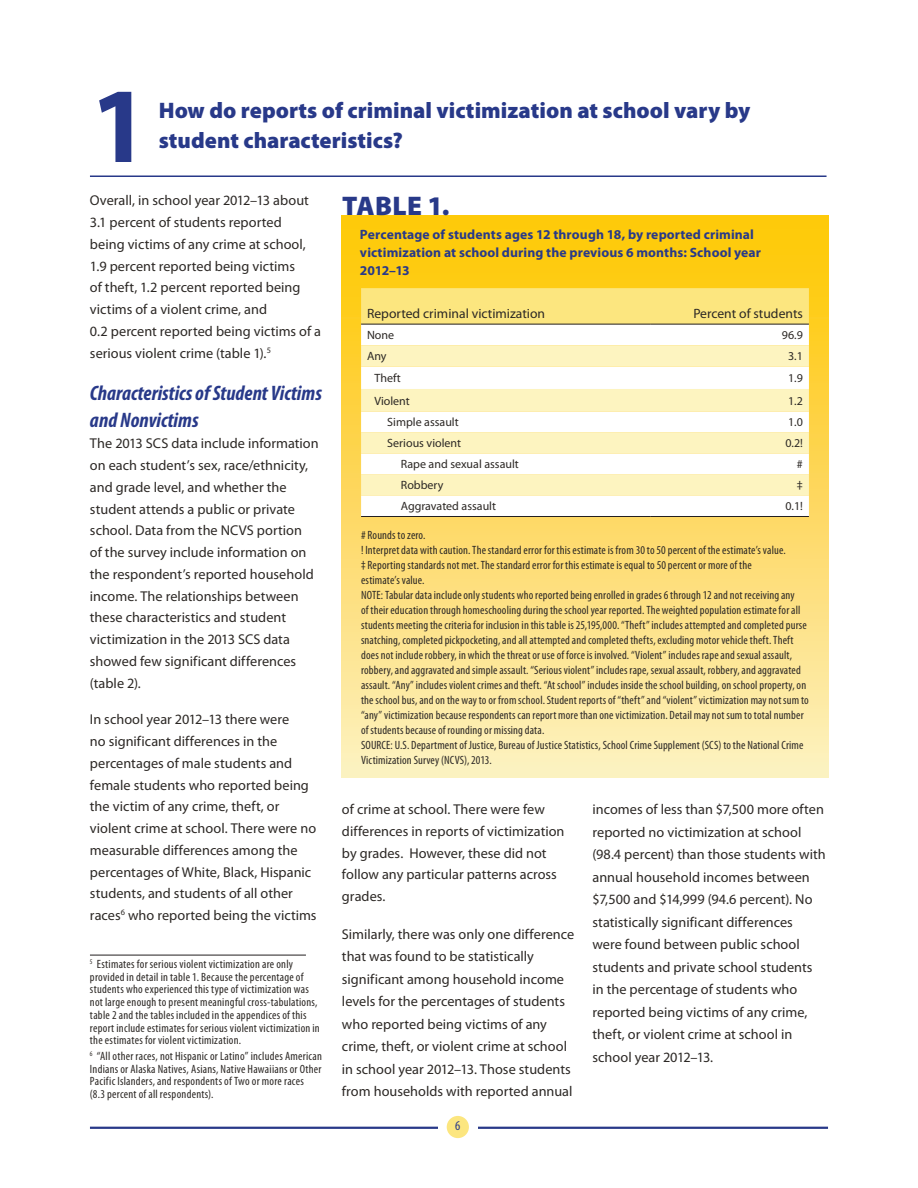
<style>
.page{position:relative;width:918px;height:1188px;background:#fff}
.page>*{position:absolute;margin:0;border:0;box-sizing:border-box;transform-origin:0 0}
.t1{font:700 108px "Myriad Pro";color:#283989}
.t2{font:900 27px "Myriad Pro";letter-spacing:.01em;color:#283989}
.t3{font:900 22.5px/30px "Myriad Pro";color:#283989}
.t4{font:italic 700 condensed 21px/27px "Myriad Pro";color:#283989}
.t5{font:14.25px/21.8px "Myriad Pro";letter-spacing:.005em;color:#2c2825}
.t6{font:700 13.5px/18px "Myriad Pro";letter-spacing:.01em;color:#283989}
.t7{font:13.5px "Myriad Pro";color:#2c2825}
.t8{font:condensed 13.5px "Myriad Pro";color:#283989}
.t9{font:condensed 12px/15px "Myriad Pro";letter-spacing:.015em;color:#2c2825}
.t10{font:12px "Myriad Pro";color:#2c2825}
</style>
<div class="page">
<hr style="left:90px;top:1127px;width:738px;height:2px;background:#283989">
<div style="left:438px;top:1124px;width:39px;height:6px;background:#fff"></div>
<div style="left:447px;top:1116px;width:22px;height:22px;background:#fce67f;border-radius:50%"></div>
<hr style="left:90px;top:176px;width:737px;height:1px;background:#283989">
<hr style="left:90px;top:955px;width:216px;height:1px;background:#231f20">
<div style="left:342px;top:215px;width:486px;height:562px;background:linear-gradient(to bottom,#ffc500,#fdeebf)"></div>
<div style="left:361px;top:288px;width:448px;height:36px;background:#fce67f"></div>
<svg style="left:361px;top:325px;width:448px;height:191px"></svg>
<svg style="left:361px;top:345px;width:448px;height:150px;fill:#fdf4c0"></svg>
<hr style="left:361px;top:516px;width:289px;height:1px;background:#231f20">
<hr style="left:650px;top:516px;width:159px;height:1px;background:#231f20">
<hr style="left:361px;top:324px;width:289px;height:1px;background:#231f20">
<hr style="left:650px;top:324px;width:159px;height:1px;background:#231f20">
<h2 class="t1" style="left:90px;top:55px;width:61px">1</h2>
<h2 class="t3" style="left:159px;top:95px;width:593px">How do reports of criminal victimization at school vary by student characteristics?</h2>
<p class="t5" style="left:90px;top:190px;width:233px">Overall, in school year 2012–13 about 3.1 percent of students reported<br>being victims of any crime at school, 1.9 percent reported being victims<br>of theft, 1.2 percent reported being victims of a violent crime, and<br>0.2 percent reported being victims of a serious violent crime (table 1).<sup>5</sup></p>
<h3 class="t4" style="left:90px;top:379px;width:234px">Characteristics of Student Victims and Nonvictims</h3>
<p class="t5" style="left:90px;top:433px;width:230px">The 2013 SCS data include information on each student’s sex, race/ethnicity, and grade level, and whether the student attends a public or private school. Data from the NCVS portion<br>of the survey include information on the respondent’s reported household income. The relationships between these characteristics and student victimization in the 2013 SCS data showed few significant differences (table 2).</p>
<p class="t5" style="left:90px;top:709px;width:228px">In school year 2012–13 there were<br>no significant differences in the percentages of male students and female students who reported being the victim of any crime, theft, or violent crime at school. There were no measurable differences among the percentages of White, Black, Hispanic students, and students of all other races<sup>6</sup> who reported being the victims</p>
<p class="t9" style="left:90px;top:957px;width:231px;line-height:12.8px"><sup>5</sup> Estimates for serious violent victimization are only provided in detail in table 1. Because the percentage of students who experienced this type of victimization was not large enough to present meaningful cross-tabulations, table 2 and the tables included in the appendices of this report include estimates for serious violent victimization in the estimates for violent victimization.</p>
<p class="t9" style="left:90px;top:1049px;width:234px;line-height:12.8px"><sup>6</sup> “All other races, not Hispanic or Latino” includes American Indians or Alaska Natives, Asians, Native Hawaiians or Other Pacific Islanders, and respondents of Two or more races<br>(8.3 percent of all respondents).</p>
<p class="t2" style="left:342px;top:191px;width:109px">TABLE 1.</p>
<p class="t6" style="left:360px;top:225px;width:403px">Percentage of students ages 12 through 18, by reported criminal victimization at school during the previous 6 months: School year<br>2012–13</p>
<p class="t7" style="left:367px;top:305px;width:180px">Reported criminal victimization</p>
<p class="t7" style="left:693px;top:305px;width:111px">Percent of students</p>
<p class="t10" style="left:367px;top:328px;width:29px">None</p>
<p class="t10" style="left:782px;top:328px;width:22px">96.9</p>
<p class="t10" style="left:367px;top:349px;width:21px">Any</p>
<p class="t10" style="left:788px;top:349px;width:16px">3.1</p>
<p class="t10" style="left:375px;top:371px;width:28px">Theft</p>
<p class="t10" style="left:788px;top:371px;width:16px">1.9</p>
<p class="t10" style="left:375px;top:393px;width:37px">Violent</p>
<p class="t10" style="left:788px;top:393px;width:16px">1.2</p>
<p class="t10" style="left:387px;top:415px;width:73px">Simple assault</p>
<p class="t10" style="left:788px;top:415px;width:16px">1.0</p>
<p class="t10" style="left:387px;top:436px;width:75px">Serious violent</p>
<p class="t10" style="left:785px;top:436px;width:19px">0.2!</p>
<p class="t10" style="left:401px;top:457px;width:120px">Rape and sexual assault</p>
<p class="t10" style="left:797px;top:457px;width:7px">#</p>
<p class="t10" style="left:401px;top:478px;width:44px">Robbery</p>
<p class="t10" style="left:797px;top:478px;width:7px">‡</p>
<p class="t10" style="left:401px;top:499px;width:97px">Aggravated assault</p>
<p class="t10" style="left:785px;top:499px;width:19px">0.1!</p>
<p class="t9" style="left:361px;top:527px;width:449px"># Rounds to zero.<br>! Interpret data with caution. The standard error for this estimate is from 30 to 50 percent of the estimate’s value.<br>‡ Reporting standards not met. The standard error for this estimate is equal to 50 percent or more of the<br>estimate’s value.<br>NOTE: Tabular data include only students who reported being enrolled in grades 6 through 12 and not receiving any<br>of their education through homeschooling during the school year reported. The weighted population estimate for all students meeting the criteria for inclusion in this table is 25,195,000. “Theft” includes attempted and completed purse snatching, completed pickpocketing, and all attempted and completed thefts, excluding motor vehicle theft. Theft does not include robbery, in which the threat or use of force is involved. “Violent” includes rape and sexual assault, robbery, and aggravated and simple assault. “Serious violent” includes rape, sexual assault, robbery, and aggravated assault. “Any” includes violent crimes and theft. “At school” includes inside the school building, on school property, on the school bus, and on the way to or from school. Student reports of “theft” and “violent” victimization may not sum to “any” victimization because respondents can report more than one victimization. Detail may not sum to total number of students because of rounding or missing data.<br>SOURCE: U.S. Department of Justice, Bureau of Justice Statistics, School Crime Supplement (SCS) to the National Crime Victimization Survey (NCVS), 2013.</p>
<p class="t5" style="left:342px;top:798px;width:224px">of crime at school. There were few differences in reports of victimization by grades. However, these did not follow any particular patterns across grades.</p>
<p class="t5" style="left:342px;top:922px;width:234px;line-height:22.5px">Similarly, there was only one difference that was found to be statistically significant among household income levels for the percentages of students who reported being victims of any crime, theft, or violent crime at school in school year 2012–13. Those students from households with reported annual</p>
<p class="t5" style="left:593px;top:798px;width:235px;line-height:22.5px">incomes of less than $7,500 more often reported no victimization at school (98.4 percent) than those students with annual household incomes between $7,500 and $14,999 (94.6 percent). No statistically significant differences were found between public school students and private school students in the percentage of students who reported being victims of any crime, theft, or violent crime at school in school year 2012–13.</p>
<p class="t8" style="left:455px;top:1118px;width:7px">6</p>
</div>
